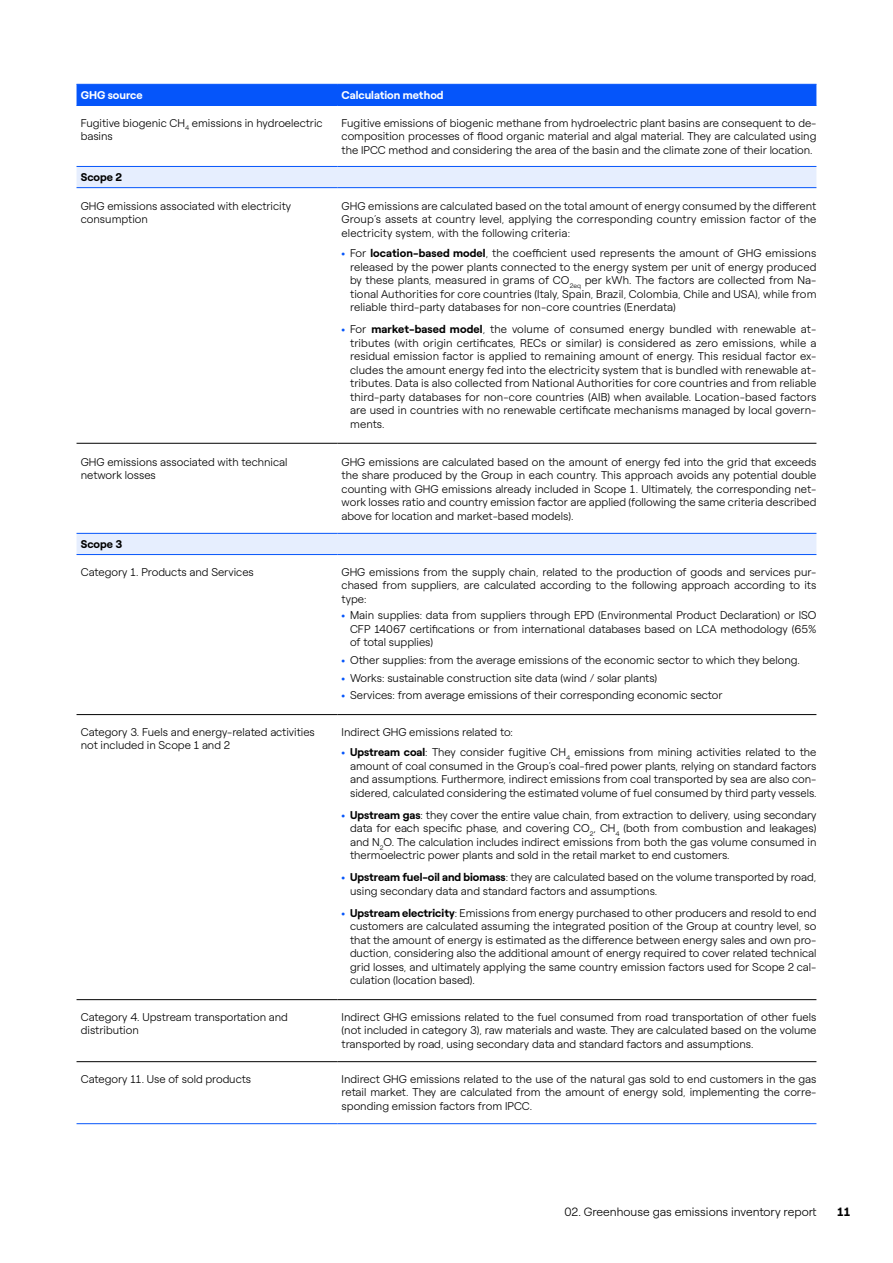
<style>
.page{position:relative;width:893px;height:1263px;background:#fff}
.page>*{position:absolute;margin:0;border:0;box-sizing:border-box;transform-origin:0 0}
.t1{font:300 12px "Roobert ENEL";color:#000}
.t2{font:700 12px "Roobert ENEL";color:#000}
.t3{font:300 11.25px/13.5px "Roobert ENEL";color:#000;text-align:justify}
.t4{font:700 11.25px "Roobert ENEL";color:#fff}
.t5{font:700 11.25px "Roobert ENEL";color:#000}
.s1{font-weight:700;color:#0555fa}
.s2{font-weight:700}
</style>
<div class="page">
<div style="left:77px;top:85px;width:739px;height:20px;background:#0555fa"></div>
<svg style="left:77px;top:167px;width:739px;height:387px"></svg>
<hr style="left:77px;top:443px;width:260px;height:1px;background:#000">
<hr style="left:337px;top:443px;width:479px;height:1px;background:#000">
<hr style="left:77px;top:714px;width:260px;height:1px;background:#000">
<hr style="left:337px;top:714px;width:479px;height:1px;background:#000">
<hr style="left:77px;top:999px;width:260px;height:1px;background:#000">
<hr style="left:337px;top:999px;width:479px;height:1px;background:#000">
<hr style="left:77px;top:1061px;width:260px;height:1px;background:#000">
<hr style="left:337px;top:1061px;width:479px;height:1px;background:#000">
<hr style="left:77px;top:84px;width:260px;height:1px;background:#0555fa">
<hr style="left:337px;top:84px;width:479px;height:1px;background:#0555fa">
<hr style="left:77px;top:105px;width:260px;height:1px;background:#0555fa">
<hr style="left:337px;top:105px;width:479px;height:1px;background:#0555fa">
<hr style="left:77px;top:166px;width:260px;height:1px;background:#0555fa">
<hr style="left:337px;top:166px;width:479px;height:1px;background:#0555fa">
<hr style="left:77px;top:187px;width:260px;height:1px;background:#0555fa">
<hr style="left:337px;top:187px;width:479px;height:1px;background:#0555fa">
<hr style="left:77px;top:533px;width:260px;height:1px;background:#0555fa">
<hr style="left:337px;top:533px;width:479px;height:1px;background:#0555fa">
<hr style="left:77px;top:554px;width:260px;height:1px;background:#0555fa">
<hr style="left:337px;top:554px;width:479px;height:1px;background:#0555fa">
<hr style="left:77px;top:1123px;width:260px;height:1px;background:#0555fa">
<hr style="left:337px;top:1123px;width:479px;height:1px;background:#0555fa">
<p class="t4" style="left:81px;top:86px;width:63px">GHG source</p>
<p class="t4" style="left:342px;top:86px;width:104px">Calculation method</p>
<p class="t3" style="left:81px;top:115px;width:243px">Fugitive biogenic CH<sub>4</sub> emissions in hydroelectric basins</p>
<p class="t3" style="left:342px;top:115px;width:476px">Fugitive emissions of biogenic methane from hydroelectric plant basins are consequent to de&shy;composition processes of flood organic material and algal material. They are calculated using the IPCC method and considering the area of the basin and the climate zone of their location.</p>
<p class="t5" style="left:81px;top:169px;width:43px">Scope 2</p>
<p class="t3" style="left:81px;top:198px;width:212px">GHG emissions associated with electricity consumption</p>
<p class="t3" style="left:342px;top:198px;width:476px">GHG emissions are calculated based on the total amount of energy consumed by the different Group’s assets at country level, applying the corresponding country emission factor of the electricity system, with the following criteria:</p>
<p class="t3" style="left:350px;top:246px;width:468px;text-indent:-8px"><span class="s1">•</span> For <span class="s2">location-based model</span>, the coefficient used represents the amount of GHG emissions released by the power plants connected to the energy system per unit of energy produced by these plants, measured in grams of CO<sub>2eq</sub> per kWh. The factors are collected from Na&shy;tional Authorities for core countries (Italy, Spain, Brazil, Colombia, Chile and USA), while from reliable third-party databases for non-core countries (Enerdata)</p>
<p class="t3" style="left:350px;top:322px;width:468px;text-indent:-9px"><span class="s1">•</span> For <span class="s2">market-based model</span>, the volume of consumed energy bundled with renewable at&shy;tributes (with origin certificates, RECs or similar) is considered as zero emissions, while a residual emission factor is applied to remaining amount of energy. This residual factor ex&shy;cludes the amount energy fed into the electricity system that is bundled with renewable at&shy;tributes. Data is also collected from National Authorities for core countries and from reliable third-party databases for non-core countries (AIB) when available. Location-based factors are used in countries with no renewable certificate mechanisms managed by local govern&shy;ments.</p>
<p class="t3" style="left:81px;top:454px;width:208px">GHG emissions associated with technical network losses</p>
<p class="t3" style="left:342px;top:454px;width:476px">GHG emissions are calculated based on the amount of energy fed into the grid that exceeds the share produced by the Group in each country. This approach avoids any potential double counting with GHG emissions already included in Scope 1. Ultimately, the corresponding net&shy;work losses ratio and country emission factor are applied (following the same criteria described above for location and market-based models).</p>
<p class="t5" style="left:81px;top:535px;width:43px">Scope 3</p>
<p class="t3" style="left:81px;top:564px;width:175px">Category 1. Products and Services</p>
<p class="t3" style="left:342px;top:564px;width:476px">GHG emissions from the supply chain, related to the production of goods and services pur&shy;chased from suppliers, are calculated according to the following approach according to its type:</p>
<p class="t3" style="left:350px;top:607px;width:468px;text-indent:-9px"><span class="s1">•</span> Main supplies: data from suppliers through EPD (Environmental Product Declaration) or ISO CFP 14067 certifications or from international databases based on LCA methodology (65% of total supplies)</p>
<p class="t3" style="left:342px;top:652px;width:460px"><span class="s1">•</span> Other supplies: from the average emissions of the economic sector to which they belong.</p>
<p class="t3" style="left:342px;top:670px;width:317px"><span class="s1">•</span> Works: sustainable construction site data (wind / solar plants)</p>
<p class="t3" style="left:342px;top:688px;width:383px"><span class="s1">•</span> Services: from average emissions of their corresponding economic sector</p>
<p class="t3" style="left:81px;top:724px;width:236px">Category 3. Fuels and energy-related activities not included in Scope 1 and 2</p>
<p class="t3" style="left:342px;top:724px;width:173px">Indirect GHG emissions related to:</p>
<p class="t3" style="left:350px;top:745px;width:468px;text-indent:-9px"><span class="s1">•</span> <span class="s2">Upstream coal</span>: They consider fugitive CH<sub>4</sub> emissions from mining activities related to the amount of coal consumed in the Group’s coal-fired power plants, relying on standard factors and assumptions. Furthermore, indirect emissions from coal transported by sea are also con&shy;sidered, calculated considering the estimated volume of fuel consumed by third party vessels.</p>
<p class="t3" style="left:350px;top:807px;width:468px;text-indent:-9px"><span class="s1">•</span> <span class="s2">Upstream gas</span>: they cover the entire value chain, from extraction to delivery, using secondary data for each specific phase, and covering CO<sub>2</sub>, CH<sub>4</sub> (both from combustion and leakages) and N<sub>2</sub>O. The calculation includes indirect emissions from both the gas volume consumed in thermoelectric power plants and sold in the retail market to end customers.</p>
<p class="t3" style="left:350px;top:870px;width:468px;text-indent:-9px"><span class="s1">•</span> <span class="s2">Upstream fuel-oil and biomass</span>: they are calculated based on the volume transported by road, using secondary data and standard factors and assumptions.</p>
<p class="t3" style="left:350px;top:905px;width:468px;text-indent:-9px"><span class="s1">•</span> <span class="s2">Upstream electricity</span>: Emissions from energy purchased to other producers and resold to end customers are calculated assuming the integrated position of the Group at country level, so that the amount of energy is estimated as the difference between energy sales and own pro&shy;duction, considering also the additional amount of energy required to cover related technical grid losses, and ultimately applying the same country emission factors used for Scope 2 cal&shy;culation (location based).</p>
<p class="t3" style="left:81px;top:1009px;width:209px">Category 4. Upstream transportation and distribution</p>
<p class="t3" style="left:342px;top:1009px;width:476px">Indirect GHG emissions related to the fuel consumed from road transportation of other fuels (not included in category 3), raw materials and waste. They are calculated based on the volume transported by road, using secondary data and standard factors and assumptions.</p>
<p class="t3" style="left:81px;top:1071px;width:172px">Category 11. Use of sold products</p>
<p class="t3" style="left:342px;top:1071px;width:476px">Indirect GHG emissions related to the use of the natural gas sold to end customers in the gas retail market. They are calculated from the amount of energy sold, implementing the corre&shy;sponding emission factors from IPCC.</p>
<p class="t1" style="left:564px;top:1203px;width:254px">02. Greenhouse gas emissions inventory report</p>
<p class="t2" style="left:837px;top:1203px;width:15px">11</p>
</div>
